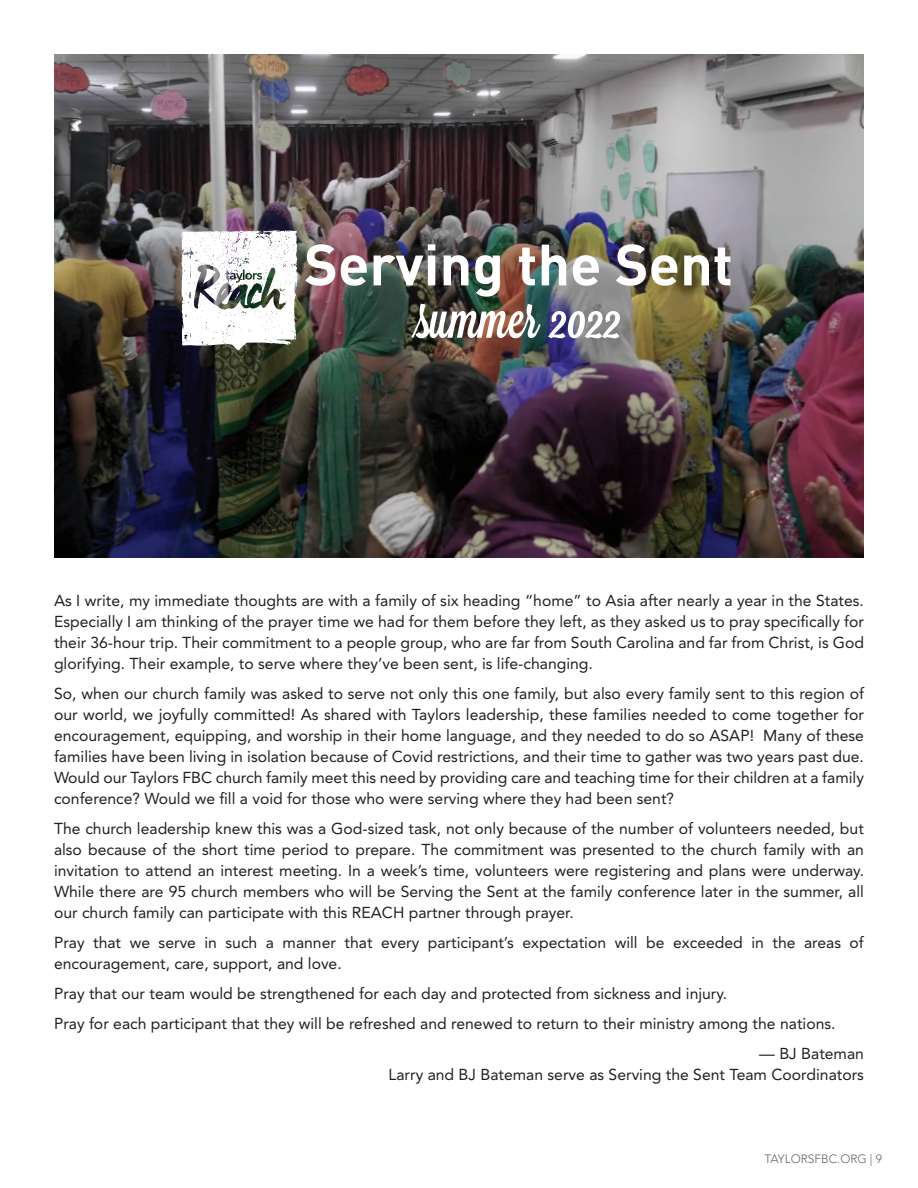
<style>
.page{position:relative;width:918px;height:1188px;background:#fff}
.page>*{position:absolute;margin:0;border:0;box-sizing:border-box;transform-origin:0 0}
.t1{font:700 57.3px "DIN";color:#fff}
.t2{font:57.3px "Lavanderia Sturdy";color:#fff}
.t3{font:15.75px/21px "Avenir LT Std";color:#231f20;text-align:justify}
.t4{font:300 12px "Avenir LT Std";color:#231f20}
</style>
<div class="page">
<img style="left:54px;top:54px;width:810px;height:504px">
<svg style="left:181px;top:230px;width:117px;height:121px"></svg>
<h1 class="t1" style="left:304px;top:227px;width:430px">Serving the Sent</h1>
<h1 class="t2" style="left:417px;top:284px;width:205px">summer 2022</h1>
<p class="t3" style="left:54px;top:590px;width:812px">As I write, my immediate thoughts are with a family of six heading “home” to Asia after nearly a year in the States.<br>Especially I am thinking of the prayer time we had for them before they left, as they asked us to pray specifically for their 36-hour trip. Their commitment to a people group, who are far from South Carolina and far from Christ, is God glorifying. Their example, to serve where they’ve been sent, is life-changing.</p>
<p class="t3" style="left:54px;top:683px;width:812px">So, when our church family was asked to serve not only this one family, but also every family sent to this region of our world, we joyfully committed! As shared with Taylors leadership, these families needed to come together for encouragement, equipping, and worship in their home language, and they needed to do so ASAP! Many of these families have been living in isolation because of Covid restrictions, and their time to gather was two years past due.<br>Would our Taylors FBC church family meet this need by providing care and teaching time for their children at a family conference? Would we fill a void for those who were serving where they had been sent?</p>
<p class="t3" style="left:54px;top:818px;width:812px">The church leadership knew this was a God-sized task, not only because of the number of volunteers needed, but also because of the short time period to prepare. The commitment was presented to the church family with an invitation to attend an interest meeting. In a week’s time, volunteers were registering and plans were underway.<br>While there are 95 church members who will be Serving the Sent at the family conference later in the summer, all our church family can participate with this REACH partner through prayer.</p>
<p class="t3" style="left:54px;top:932px;width:811px">Pray that we serve in such a manner that every participant’s expectation will be exceeded in the areas of encouragement, care, support, and love.</p>
<p class="t3" style="left:54px;top:979px;width:783px;line-height:30px">Pray that our team would be strengthened for each day and protected from sickness and injury.<br>Pray for each participant that they will be refreshed and renewed to return to their ministry among the nations.</p>
<p class="t3" style="left:389px;top:1043px;width:477px;text-align:right">— BJ Bateman<br>Larry and BJ Bateman serve as Serving the Sent Team Coordinators</p>
<p class="t4" style="left:765px;top:1151px;width:119px">TAYLORSFBC.ORG | 9</p>
</div>
